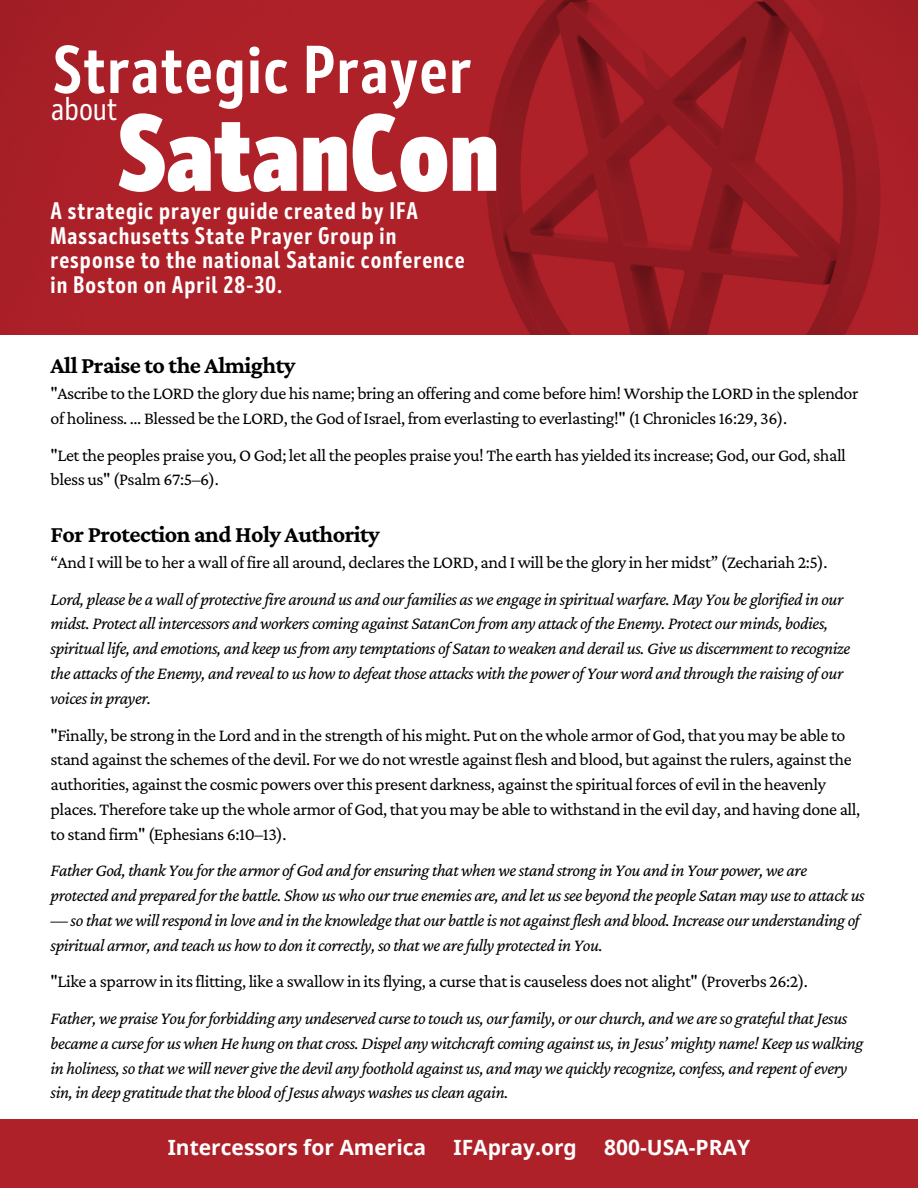
<style>
.page{position:relative;width:918px;height:1188px;background:#fff}
.page>*{position:absolute;margin:0;border:0;box-sizing:border-box;transform-origin:0 0}
.t1{font:900 109.05px "Mozer";color:#fff}
.t2{font:700 67.5px "Mozer";letter-spacing:.025em;color:#fff}
.t3{font:33px "Mozer";color:#fff}
.t4{font:700 24px/24.8px "Mozer";letter-spacing:.04em;color:#fff}
.t5{font:700 24px "Crimson Pro";letter-spacing:-.025em;color:#000}
.t6{font:700 21px "Noto Sans";color:#fff}
.t7{font:italic 18px/24.8px "Crimson Pro";letter-spacing:-.02em;color:#000}
.t8{font:18px/24.8px "Crimson Pro";letter-spacing:-.025em;color:#000}
</style>
<div class="page">
<img style="left:0;top:0;width:918px;height:335px">
<div style="left:0;top:1119px;width:918px;height:69px;background:#af2129"></div>
<h2 class="t2" style="left:53px;top:30px;width:420px">Strategic Prayer</h2>
<h1 class="t1" style="left:117px;top:89px;width:384px">SatanCon</h1>
<h3 class="t3" style="left:51px;top:89px;width:67px">about</h3>
<h3 class="t4" style="left:51px;top:199px;width:416px">A strategic prayer guide created by IFA Massachusetts State Prayer Group in response to the national Satanic conference in Boston on April 28-30.</h3>
<h3 class="t5" style="left:51px;top:351px;width:247px">All Praise to the Almighty</h3>
<p class="t8" style="left:51px;top:381px;width:810px">"Ascribe to the LORD the glory due his name; bring an offering and come before him! Worship the LORD in the splendor of holiness. … Blessed be the LORD, the God of Israel, from everlasting to everlasting!" (1 Chronicles 16:29, 36).</p>
<p class="t8" style="left:51px;top:442px;width:797px">"Let the peoples praise you, O God; let all the peoples praise you! The earth has yielded its increase; God, our God, shall bless us" (Psalm 67:5–6).</p>
<h3 class="t5" style="left:51px;top:520px;width:331px">For Protection and Holy Authority</h3>
<p class="t8" style="left:51px;top:549px;width:779px">“And I will be to her a wall of fire all around, declares the LORD, and I will be the glory in her midst” (Zechariah 2:5).</p>
<p class="t7" style="left:51px;top:586px;width:801px">Lord, please be a wall of protectivefire around us and ourfamilies as we engage in spiritual warfare. May You be glorified in our midst. Protect all intercessors and workers coming against SatanCon from any attack of the Enemy. Protect our minds, bodies, spiritual life, and emotions, and keep usfrom any temptations of Satan to weaken and derail us. Give us discernment to recognize the attacks of the Enemy, and reveal to us how to defeat those attacks with the power of Your word and through the raising of our voices in prayer.</p>
<p class="t8" style="left:51px;top:722px;width:811px">"Finally, be strong in the Lord and in the strength of his might. Put on the whole armor of God, that you may be able to stand against the schemes of the devil. For we do not wrestle against flesh and blood, but against the rulers, against the authorities, against the cosmic powers over this present darkness, against the spiritual forces of evil in the heavenly places. Therefore take up the whole armor of God, that you may be able to withstand in the evil day, and having done all, to stand firm" (Ephesians 6:10–13).</p>
<p class="t7" style="left:51px;top:858px;width:816px">Father God, thank You for the armor of God and for ensuring that when we stand strong in You and in Your power, we are protected and prepared for the battle. Show us who our true enemies are, and let us see beyond the people Satan may use to attack us</p>
<p class="t7" style="left:51px;top:907px;width:811px">— so that we will respond in love and in the knowledge that our battle is not againstflesh and blood. Increase our understanding of spiritual armor, and teach us how to don it correctly, so that we arefully protected in You.</p>
<p class="t8" style="left:51px;top:969px;width:759px">"Like a sparrow in its flitting, like a swallow in its flying, a curse that is causeless does not alight" (Proverbs 26:2).</p>
<p class="t7" style="left:51px;top:1006px;width:815px">Father, we praise You forforbidding any undeserved curse to touch us, ourfamily, or our church, and we are so grateful thatJesus became a cursefor us when He hung on that cross. Dispel any witchcraft coming against us, in Jesus’ mighty name! Keep us walking in holiness, so that we will never give the devil any foothold against us, and may we quickly recognize, confess, and repent ofevery sin, in deep gratitude that the blood ofJesus always washes us clean again.</p>
<p class="t6" style="left:168px;top:1133px;width:260px">Intercessors for America</p>
<p class="t6" style="left:454px;top:1133px;width:125px">IFApray.org</p>
<p class="t6" style="left:604px;top:1133px;width:148px">800-USA-PRAY</p>
</div>
